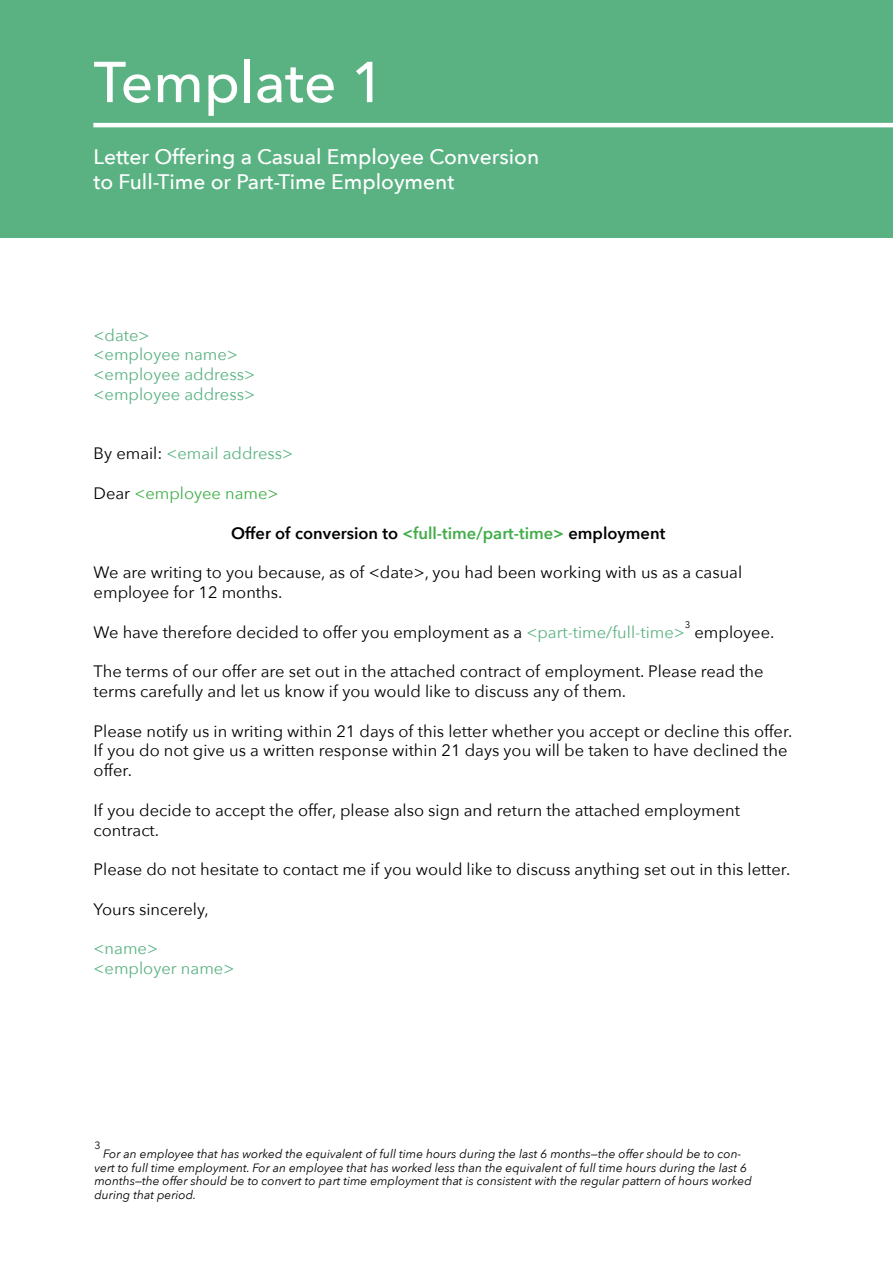
<style>
.page{position:relative;width:893px;height:1263px;background:#fff}
.page>*{position:absolute;margin:0;border:0;box-sizing:border-box;transform-origin:0 0}
.t1{font:500 57px "Avenir Next";color:#fff}
.t2{font:500 21px/25.2px "Avenir Next";color:#fff}
.t3{font:16.5px/19.8px "Avenir Next";color:#000}
.t4{font:16.5px/19.8px "Avenir Next";color:#5ab282}
.t5{font:600 16.5px "Avenir Next";color:#000}
.t6{font:16.5px "Avenir Next";color:#41ad49}
.t7{font:italic 12px/13.5px "Avenir Next";color:#000}
.t8{font:10.5px "Avenir Next";color:#000}
.t9{font:9.6px "Avenir Next";color:#000}
.s1{color:#000}
.s2{color:#41ad49}
.s3{color:#5ab282}
</style>
<div class="page">
<div style="left:0;top:0;width:893px;height:237px;background:#5ab282"></div>
<hr style="left:93px;top:123px;width:800px;height:4px;background:#fff">
<h1 class="t1" style="left:94px;top:34px;width:293px">Template 1</h1>
<p class="t2" style="left:94px;top:143px;width:447px">Letter Offering a Casual Employee Conversion to Full-Time or Part-Time Employment</p>
<p class="t4" style="left:94px;top:324px;width:163px">&lt;date&gt;<br>&lt;employee name&gt; &lt;employee address&gt; &lt;employee address&gt;</p>
<p class="t4" style="left:94px;top:443px;width:201px"><span class="s1">By email:</span> &lt;email address&gt;</p>
<p class="t6" style="left:94px;top:479px;width:186px"><span class="s1">Dear</span> &lt;employee name&gt;</p>
<p class="t5" style="left:231px;top:519px;width:435px">Offer of conversion to <span class="s2">&lt;full-time/part-time&gt;</span> employment</p>
<p class="t3" style="left:94px;top:562px;width:650px">We are writing to you because, as of &lt;date&gt;, you had been working with us as a casual employee for 12 months.</p>
<p class="t3" style="left:94px;top:621px;width:593px">We have therefore decided to offer you employment as a <span class="s3">&lt;part-time/full-time&gt;</span></p>
<p class="t9" style="left:685px;top:617px;width:7px">3</p>
<p class="t3" style="left:694px;top:621px;width:81px">employee.</p>
<p class="t3" style="left:94px;top:661px;width:671px">The terms of our offer are set out in the attached contract of employment. Please read the terms carefully and let us know if you would like to discuss any of them.</p>
<p class="t3" style="left:94px;top:720px;width:700px">Please notify us in writing within 21 days of this letter whether you accept or decline this offer.<br>If you do not give us a written response within 21 days you will be taken to have declined the offer.</p>
<p class="t3" style="left:94px;top:799px;width:648px">If you decide to accept the offer, please also sign and return the attached employment contract.</p>
<p class="t3" style="left:94px;top:859px;width:698px">Please do not hesitate to contact me if you would like to discuss anything set out in this letter.</p>
<p class="t3" style="left:94px;top:898px;width:117px">Yours sincerely,</p>
<p class="t4" style="left:94px;top:938px;width:142px">&lt;name&gt; &lt;employer name&gt;</p>
<p class="t8" style="left:94px;top:1137px;width:8px">3</p>
<p class="t7" style="left:94px;top:1147px;width:659px;text-indent:9px">For an employee that has worked the equivalent of full time hours during the last 6 months—the offer should be to con&shy;vert to full time employment. For an employee that has worked less than the equivalent of full time hours during the last 6 months—the offer should be to convert to part time employment that is consistent with the regular pattern of hours worked during that period.</p>
</div>
